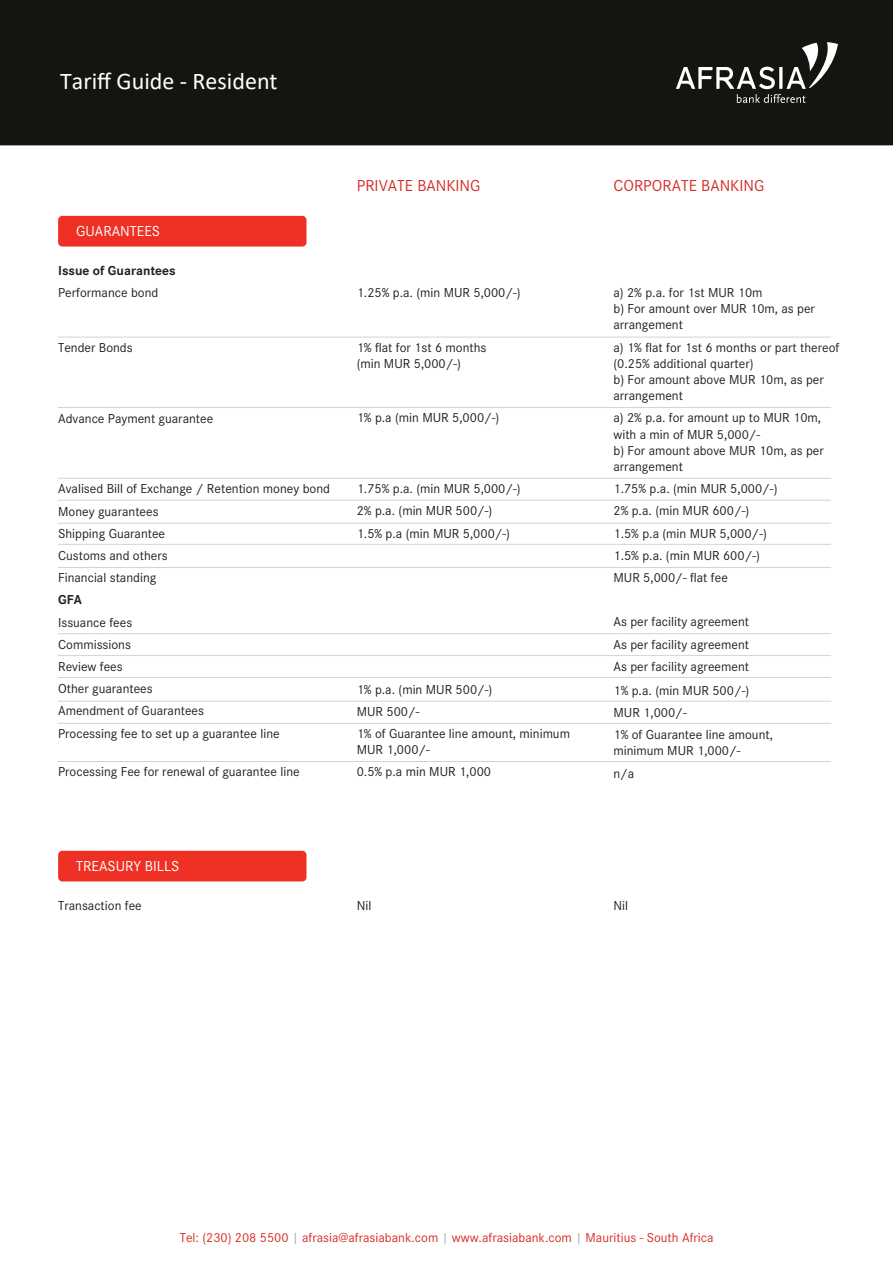
<style>
.page{position:relative;width:893px;height:1263px;background:#fff}
.page>*{position:absolute;margin:0;border:0;box-sizing:border-box;transform-origin:0 0}
.t1{font:24px "Calibri";color:#fff}
.t2{font:16.5px "Corporate S";color:#d42e27}
.t3{font:15px "Corporate S";color:#fff}
.t4{font:13.5px/22.2px "Corporate S";color:#231f20}
.t5{font:13.5px "Corporate S";color:#d42e27}
.t6{font:700 13.5px "Corporate S";color:#231f20}
.s1{color:#a6a8ab}
</style>
<div class="page">
<div style="left:0;top:0;width:893px;height:145px;background:#151410"></div>
<svg style="left:676px;top:42px;width:162px;height:61px;background:#3e3d3a"></svg>
<hr style="left:58px;top:337px;width:773px;height:1px;background:#d1d3d4">
<hr style="left:58px;top:407px;width:773px;height:1px;background:#d1d3d4">
<hr style="left:58px;top:478px;width:773px;height:1px;background:#d1d3d4">
<hr style="left:58px;top:500px;width:773px;height:1px;background:#d1d3d4">
<hr style="left:58px;top:523px;width:773px;height:1px;background:#d1d3d4">
<hr style="left:58px;top:544px;width:773px;height:1px;background:#d1d3d4">
<hr style="left:58px;top:567px;width:773px;height:1px;background:#d1d3d4">
<hr style="left:58px;top:677px;width:773px;height:1px;background:#d1d3d4">
<hr style="left:58px;top:655px;width:773px;height:1px;background:#d1d3d4">
<hr style="left:58px;top:633px;width:773px;height:1px;background:#d1d3d4">
<hr style="left:58px;top:701px;width:773px;height:1px;background:#d1d3d4">
<hr style="left:58px;top:723px;width:773px;height:1px;background:#d1d3d4">
<hr style="left:58px;top:761px;width:773px;height:1px;background:#d1d3d4">
<div style="left:58px;top:216px;width:249px;height:31px;background:#ee3124;border-radius:4px"></div>
<div style="left:58px;top:851px;width:249px;height:30px;background:#ee3124;border-radius:4px"></div>
<h1 class="t1" style="left:60px;top:65px;width:219px">Tariff Guide - Resident</h1>
<p class="t3" style="left:76px;top:222px;width:85px">GUARANTEES</p>
<p class="t6" style="left:58px;top:263px;width:119px">Issue of Guarantees</p>
<p class="t4" style="left:58px;top:282px;width:102px">Performance bond</p>
<p class="t4" style="left:58px;top:336px;width:76px">Tender Bonds</p>
<p class="t4" style="left:58px;top:407px;width:157px">Advance Payment guarantee</p>
<p class="t4" style="left:58px;top:478px;width:273px">Avalised Bill of Exchange / Retention money bond<br>Money guarantees<br>Shipping Guarantee<br>Customs and others<br>Financial standing</p>
<p class="t6" style="left:58px;top:592px;width:25px">GFA</p>
<p class="t4" style="left:58px;top:611px;width:223px">Issuance fees<br>Commissions<br>Review fees<br>Other guarantees<br>Amendment of Guarantees<br>Processing fee to set up a guarantee line</p>
<p class="t4" style="left:58px;top:760px;width:243px">Processing Fee for renewal of guarantee line</p>
<p class="t2" style="left:357px;top:177px;width:125px">PRIVATE BANKING</p>
<p class="t2" style="left:613px;top:177px;width:152px">CORPORATE BANKING</p>
<p class="t4" style="left:357px;top:282px;width:165px">1.25% p.a. (min MUR 5,000/-)</p>
<p class="t4" style="left:357px;top:339px;width:131px;line-height:16.2px">1% flat for 1st 6 months (min MUR 5,000/-)</p>
<p class="t4" style="left:357px;top:407px;width:144px">1% p.a (min MUR 5,000/-)</p>
<p class="t4" style="left:357px;top:478px;width:165px">1.75% p.a. (min MUR 5,000/-)<br>2% p.a. (min MUR 500/-)<br>1.5% p.a (min MUR 5,000/-)</p>
<p class="t4" style="left:357px;top:678px;width:215px">1% p.a. (min MUR 500/-)<br>MUR 500/-<br>1% of Guarantee line amount, minimum</p>
<p class="t4" style="left:357px;top:739px;width:136px">MUR 1,000/-<br>0.5% p.a min MUR 1,000</p>
<p class="t4" style="left:613px;top:284px;width:203px;line-height:16.2px">a) 2% p.a. for 1st MUR 10m<br>b) For amount over MUR 10m, as per arrangement</p>
<p class="t4" style="left:613px;top:339px;width:227px;line-height:16.2px">a) 1% flat for 1st 6 months or part thereof (0.25% additional quarter)<br>b) For amount above MUR 10m, as per arrangement</p>
<p class="t4" style="left:613px;top:410px;width:212px;line-height:16.2px">a) 2% p.a. for amount up to MUR 10m, with a min of MUR 5,000/-<br>b) For amount above MUR 10m, as per arrangement</p>
<p class="t4" style="left:613px;top:478px;width:165px">1.75% p.a. (min MUR 5,000/-)<br>2% p.a. (min MUR 600/-)<br>1.5% p.a (min MUR 5,000/-)<br>1.5% p.a. (min MUR 600/-)<br>MUR 5,000/- flat fee</p>
<p class="t4" style="left:613px;top:611px;width:137px;text-align:justify">As per facility agreement As per facility agreement As per facility agreement</p>
<p class="t4" style="left:613px;top:679px;width:161px">1% p.a. (min MUR 500/-)<br>MUR 1,000/-<br>1% of Guarantee line amount,</p>
<p class="t4" style="left:613px;top:740px;width:129px">minimum MUR 1,000/- n/a</p>
<p class="t3" style="left:76px;top:857px;width:105px">TREASURY BILLS</p>
<p class="t4" style="left:58px;top:894px;width:85px">Transaction fee</p>
<p class="t4" style="left:357px;top:894px;width:16px">Nil</p>
<p class="t4" style="left:613px;top:894px;width:16px">Nil</p>
<p class="t5" style="left:180px;top:1230px;width:535px">Tel: (230) 208 5500 <span class="s1">|</span> afrasia@afrasiabank.com <span class="s1">|</span> www.afrasiabank.com <span class="s1">|</span> Mauritius - South Africa</p>
</div>
